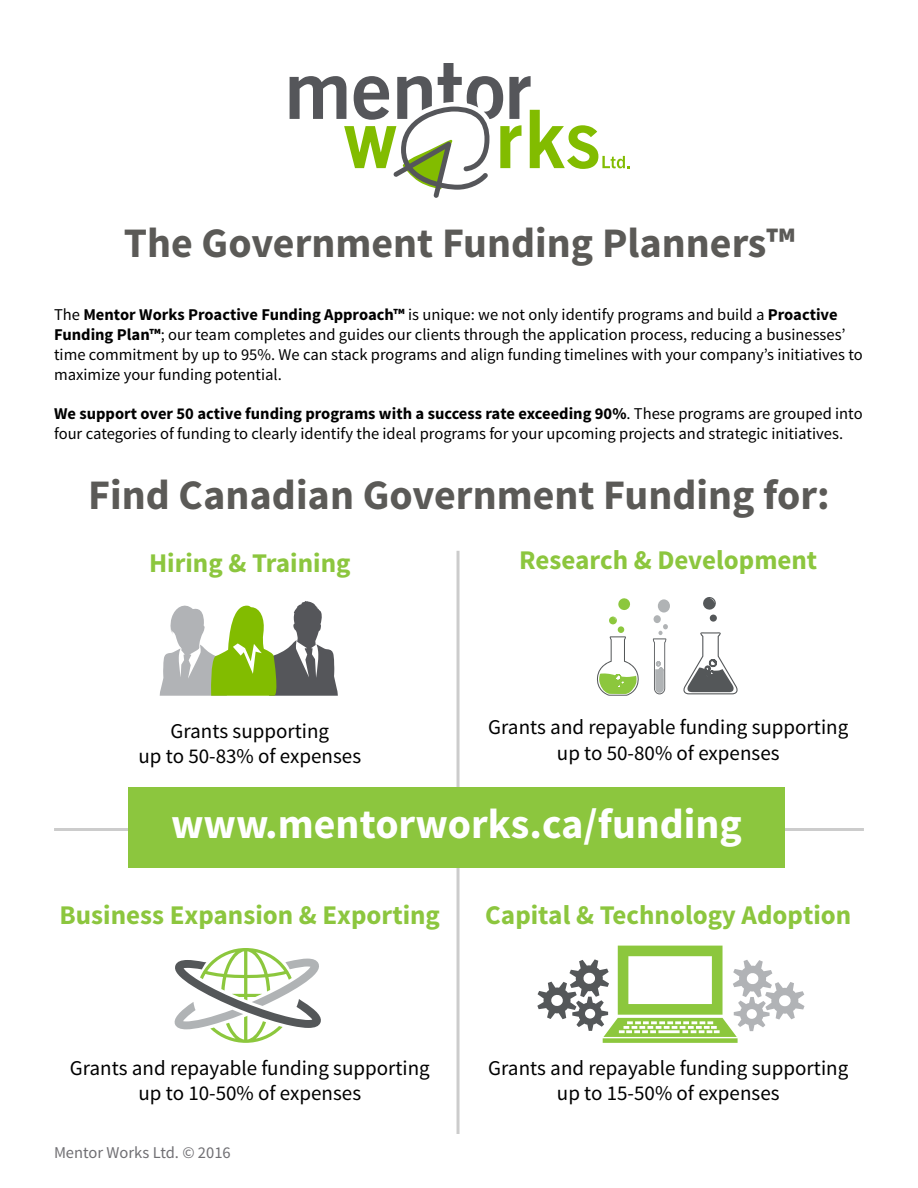
<style>
.page{position:relative;width:918px;height:1188px;background:#fff}
.page>*{position:absolute;margin:0;border:0;box-sizing:border-box;transform-origin:0 0}
.t1{font:700 42px "Source Sans Pro";color:#5b5a57}
.t2{font:700 42px "Source Sans Pro";color:#fff}
.t3{font:700 27px "Source Sans Pro";color:#8cc63e}
.t4{font:21px/25.2px "Source Sans Pro";color:#000;text-align:center}
.t5{font:16.5px/19.8px "Source Sans Pro";color:#000}
.t6{font:16.5px "Source Sans Pro";color:#706f73}
.s1{font-weight:700}
</style>
<div class="page">
<svg style="left:290px;top:63px;width:339px;height:135px"></svg>
<hr style="left:54px;top:828px;width:810px;height:3px;background:#ccc">
<hr style="left:457px;top:551px;width:3px;height:583px;background:#ccc">
<svg style="left:160px;top:601px;width:178px;height:95px"></svg>
<div style="left:658px;top:599px;width:12px;height:14px;background:#b0b3b5;border-radius:50%"></div>
<svg style="left:653px;top:616px;width:15px;height:78px"></svg>
<svg style="left:596px;top:636px;width:43px;height:60px"></svg>
<div style="left:618px;top:626px;width:6px;height:7px;background:#8cc73d;border-radius:50%"></div>
<svg style="left:618px;top:598px;width:12px;height:12px"></svg>
<div style="left:609px;top:617px;width:8px;height:7px;background:#8cc73d;border-radius:50%"></div>
<svg style="left:683px;top:632px;width:55px;height:62px"></svg>
<div style="left:710px;top:615px;width:7px;height:7px;background:#545759;border-radius:50%"></div>
<svg style="left:703px;top:597px;width:13px;height:13px"></svg>
<svg style="left:174px;top:948px;width:147px;height:95px"></svg>
<svg style="left:537px;top:946px;width:268px;height:97px"></svg>
<div style="left:128px;top:787px;width:657px;height:81px;background:#8cc63e"></div>
<h1 class="t1" style="left:124px;top:216px;width:673px">The Government Funding Planners™</h1>
<p class="t5" style="left:54px;top:305px;width:810px">The <span class="s1">Mentor Works Proactive Funding Approach™</span> is unique: we not only identify programs and build a <span class="s1">Proactive Funding Plan™</span>; our team completes and guides our clients through the application process, reducing a businesses’ time commitment by up to 95%. We can stack programs and align funding timelines with your company’s initiatives to maximize your funding potential.</p>
<p class="t5" style="left:54px;top:404px;width:810px"><span class="s1">We support over 50 active funding programs with a success rate exceeding 90%</span>. These programs are grouped into four categories of funding to clearly identify the ideal programs for your upcoming projects and strategic initiatives.</p>
<h1 class="t1" style="left:88px;top:468px;width:743px">Find Canadian Government Funding for:</h1>
<h2 class="t3" style="left:149px;top:546px;width:203px">Hiring &amp; Training</h2>
<p class="t4" style="left:139px;top:719px;width:224px">Grants supporting<br>up to 50-83% of expenses</p>
<h2 class="t3" style="left:519px;top:543px;width:300px">Research &amp; Development</h2>
<p class="t4" style="left:488px;top:715px;width:362px">Grants and repayable funding supporting up to 50-80% of expenses</p>
<h1 class="t2" style="left:171px;top:797px;width:573px">www.mentorworks.ca/funding</h1>
<h2 class="t3" style="left:60px;top:897px;width:382px">Business Expansion &amp; Exporting</h2>
<h2 class="t3" style="left:485px;top:897px;width:368px">Capital &amp; Technology Adoption</h2>
<p class="t4" style="left:70px;top:1056px;width:362px">Grants and repayable funding supporting up to 10-50% of expenses</p>
<p class="t6" style="left:54px;top:1142px;width:178px">Mentor Works Ltd. © 2016</p>
<p class="t4" style="left:488px;top:1056px;width:362px">Grants and repayable funding supporting up to 15-50% of expenses</p>
</div>
